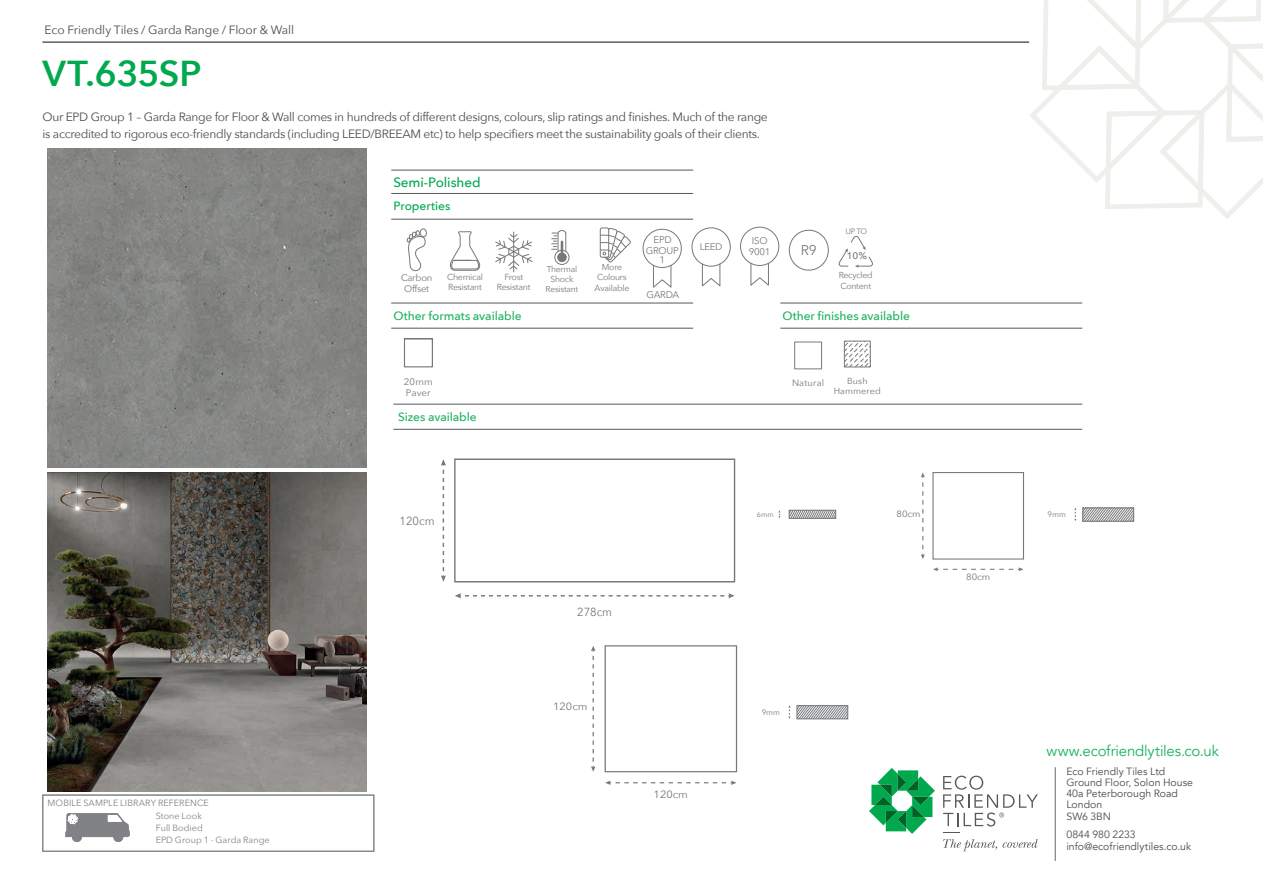
<style>
.page{position:relative;width:1263px;height:893px;background:#fff}
.page>*{position:absolute;margin:0;border:0;box-sizing:border-box;transform-origin:0 0}
.t1{font:600 36px "Avenir Next";letter-spacing:-.005em;color:#00a94e}
.t2{font:15px "Avenir";letter-spacing:-.015em;color:#1eb261}
.t3{font:14.1px "Avenir Next";color:#76787b}
.t4{font:500 13.5px "Avenir Next";letter-spacing:-.01em;color:#00a94e}
.t5{font:12px/16.5px "Avenir Next";letter-spacing:-.025em;color:#4b4c4d}
.t6{font:500 12px "Avenir Next";letter-spacing:-.005em;color:#1eb261}
.t7{font:12px "Avenir Next";letter-spacing:-.005em;color:#4b4c4d}
.t8{font:500 12px "Avenir Next";letter-spacing:-.005em;color:#00a94e}
.t9{font:11.7px "Avenir Next";color:#76787b;scale:.96 1}
.t10{font:10.5px/11.2px "Avenir";color:#4b4c4d}
.t11{font:10.5px "Avenir Next";color:#76787b;scale:1.04 1}
.t12{font:9.6px/11.6px "Avenir Next";letter-spacing:-.025em;color:#76787b;text-align:center}
.t13{font:500 9.6px "Avenir Next";color:#76787b}
.t14{font:9.45px "Avenir Next";letter-spacing:.01em;color:#76787b}
.t15{font:9.15px "Avenir Next";letter-spacing:.005em;color:#76787b;scale:1.05 1}
.t16{font:9.15px "Avenir Next";letter-spacing:.005em;color:#76787b}
.t17{font:9px/12px "Avenir Next";letter-spacing:.005em;color:#808285}
.t18{font:8.7px/10.4px "Avenir Next";letter-spacing:-.025em;color:#76787b}
.t19{font:8.7px/10.1px "Avenir Next";letter-spacing:.015em;color:#76787b;text-align:center}
.t20{font:8.55px/10.2px "Avenir Next";letter-spacing:-.025em;color:#76787b;text-align:center}
.t21{font:7.8px "Avenir Next";color:#76787b}
.t22{font:7.2px "Avenir Next";color:#76787b}
</style>
<div class="page">
<svg style="left:869px;top:768px;width:66px;height:66px"></svg>
<svg style="left:943px;top:839px;width:95px;height:12px"></svg>
<svg style="left:943px;top:832px;width:16px;height:1px"></svg>
<svg style="left:943px;top:776px;width:95px;height:50px"></svg>
<hr style="left:1055px;top:767px;width:1px;height:94px;background:#4b4c4d">
<svg style="left:1029px;top:0;width:234px;height:219px"></svg>
<hr style="left:391px;top:219px;width:302px;height:1px;background:#57585a">
<hr style="left:391px;top:193px;width:302px;height:1px;background:#57585a">
<hr style="left:391px;top:328px;width:302px;height:1px;background:#57585a">
<hr style="left:391px;top:303px;width:302px;height:1px;background:#57585a">
<hr style="left:780px;top:328px;width:302px;height:1px;background:#57585a">
<hr style="left:780px;top:303px;width:302px;height:1px;background:#57585a">
<hr style="left:393px;top:429px;width:689px;height:1px;background:#57585a">
<hr style="left:393px;top:404px;width:689px;height:1px;background:#57585a">
<hr style="left:391px;top:170px;width:302px;height:1px;background:#57585a">
<div style="left:42px;top:795px;width:332px;height:57px;border:1px solid #808285"></div>
<div style="left:72px;top:832px;width:10px;height:10px;background:#808285;border-radius:50%"></div>
<div style="left:113px;top:832px;width:10px;height:10px;background:#808285;border-radius:50%"></div>
<svg style="left:65px;top:813px;width:65px;height:24px"></svg>
<div style="left:794px;top:342px;width:28px;height:27px;border:1px solid #76787b"></div>
<div style="left:404px;top:338px;width:29px;height:29px;border:1px solid #76787b"></div>
<div style="left:405px;top:340px;width:27px;height:26px;background:#fff"></div>
<svg style="left:844px;top:343px;width:26px;height:25px"></svg>
<div style="left:844px;top:341px;width:27px;height:26px;border:1px solid #76787b"></div>
<div style="left:789px;top:230px;width:40px;height:41px;border:1px solid #76787b;border-radius:50%"></div>
<svg style="left:838px;top:236px;width:35px;height:32px"></svg>
<div style="left:454px;top:458px;width:281px;height:124px;border:1px solid #76787b"></div>
<svg style="left:441px;top:459px;width:5px;height:123px"></svg>
<svg style="left:455px;top:593px;width:279px;height:5px"></svg>
<div style="left:605px;top:645px;width:132px;height:127px;border:1px solid #76787b"></div>
<svg style="left:591px;top:646px;width:4px;height:126px"></svg>
<svg style="left:605px;top:780px;width:131px;height:5px"></svg>
<div style="left:932px;top:472px;width:92px;height:88px;border:1px solid #76787b"></div>
<svg style="left:921px;top:473px;width:4px;height:86px"></svg>
<svg style="left:933px;top:567px;width:90px;height:4px"></svg>
<svg style="left:791px;top:512px;width:43px;height:5px"></svg>
<div style="left:789px;top:510px;width:47px;height:9px;border:1px solid #76787b"></div>
<svg style="left:1074px;top:508px;width:2px;height:13px"></svg>
<svg style="left:1084px;top:510px;width:48px;height:9px"></svg>
<div style="left:1082px;top:508px;width:52px;height:13px;border:1px solid #76787b"></div>
<svg style="left:788px;top:705px;width:2px;height:14px"></svg>
<svg style="left:799px;top:707px;width:47px;height:10px"></svg>
<div style="left:797px;top:705px;width:51px;height:14px;border:1px solid #76787b"></div>
<svg style="left:450px;top:231px;width:31px;height:40px"></svg>
<hr style="left:513px;top:232px;width:1px;height:40px;background:#76787b">
<svg style="left:495px;top:234px;width:38px;height:36px"></svg>
<div style="left:554px;top:250px;width:15px;height:15px;border:1px solid #76787b;border-radius:50%"></div>
<div style="left:558px;top:253px;width:8px;height:9px;background:#76787b;border-radius:50%"></div>
<div style="left:557px;top:253px;width:9px;height:9px;border:1px solid #76787b;border-radius:50%"></div>
<svg style="left:552px;top:230px;width:14px;height:24px"></svg>
<div style="left:740px;top:227px;width:39px;height:39px;border:1px solid #76787b;border-radius:50%"></div>
<svg style="left:750px;top:262px;width:19px;height:24px"></svg>
<svg style="left:600px;top:228px;width:31px;height:35px"></svg>
<div style="left:691px;top:227px;width:40px;height:40px;border:1px solid #76787b;border-radius:50%"></div>
<svg style="left:701px;top:263px;width:20px;height:24px"></svg>
<svg style="left:406px;top:228px;width:21px;height:44px"></svg>
<div style="left:643px;top:229px;width:39px;height:39px;border:1px solid #76787b;border-radius:50%"></div>
<svg style="left:652px;top:264px;width:20px;height:24px"></svg>
<img style="left:48px;top:149px;width:318px;height:319px">
<img style="left:48px;top:472px;width:318px;height:319px">
<hr style="left:43px;top:42px;width:986px;height:1px;background:#57585a">
<p class="t7" style="left:45px;top:20px;width:251px">Eco Friendly Tiles / Garda Range / Floor &amp; Wall</p>
<h1 class="t1" style="left:43px;top:43px;width:160px">VT.635SP</h1>
<p class="t5" style="left:43px;top:108px;width:727px">Our EPD Group 1 – Garda Range for Floor &amp; Wall comes in hundreds of different designs, colours, slip ratings and finishes. Much of the range is accredited to rigorous eco-friendly standards (including LEED/BREEAM etc) to help specifiers meet the sustainability goals of their clients.</p>
<p class="t4" style="left:393px;top:171px;width:89px">Semi-Polished</p>
<p class="t8" style="left:393px;top:196px;width:58px">Properties</p>
<p class="t12" style="left:401px;top:272px;width:33px">Carbon<br>Offset</p>
<p class="t18" style="left:447px;top:271px;width:38px">Chemical<br>Resistant</p>
<p class="t18" style="left:497px;top:271px;width:35px;text-align:center">Frost<br>Resistant</p>
<p class="t20" style="left:546px;top:264px;width:34px">Thermal<br>Shock<br>Resistant</p>
<p class="t18" style="left:595px;top:261px;width:36px;text-align:center">More<br>Colours<br>Available</p>
<p class="t12" style="left:646px;top:234px;width:34px;line-height:10.5px">EPD<br>GROUP</p>
<p class="t12" style="left:659px;top:254px;width:7px">1</p>
<p class="t12" style="left:646px;top:289px;width:34px">GARDA</p>
<p class="t12" style="left:700px;top:241px;width:24px">LEED</p>
<p class="t12" style="left:749px;top:234px;width:23px">ISO<br>9001</p>
<p class="t3" style="left:801px;top:238px;width:17px">R9</p>
<p class="t21" style="left:845px;top:224px;width:23px">UP TO</p>
<p class="t13" style="left:847px;top:248px;width:21px">10%</p>
<p class="t18" style="left:839px;top:270px;width:36px">Recycled<br>Content</p>
<p class="t6" style="left:393px;top:306px;width:130px">Other formats available</p>
<p class="t6" style="left:782px;top:306px;width:129px">Other finishes available</p>
<p class="t14" style="left:404px;top:374px;width:30px">20mm</p>
<p class="t16" style="left:792px;top:375px;width:34px">Natural</p>
<p class="t14" style="left:406px;top:385px;width:26px">Paver</p>
<p class="t19" style="left:834px;top:376px;width:49px">Bush<br>Hammered</p>
<p class="t17" style="left:48px;top:797px;width:163px">MOBILE SAMPLE LIBRARY REFERENCE</p>
<p class="t17" style="left:156px;top:809px;width:115px">Stone Look<br>Full Bodied<br>EPD Group 1 - Garda Range</p>
<p class="t6" style="left:398px;top:407px;width:80px">Sizes available</p>
<p class="t9" style="left:400px;top:511px;width:38px">120cm</p>
<p class="t9" style="left:577px;top:602px;width:38px">278cm</p>
<p class="t11" style="left:553px;top:697px;width:35px">120cm</p>
<p class="t11" style="left:654px;top:785px;width:35px">120cm</p>
<p class="t15" style="left:896px;top:506px;width:25px">80cm</p>
<p class="t22" style="left:757px;top:508px;width:18px">6mm</p>
<p class="t21" style="left:1048px;top:508px;width:20px">9mm</p>
<p class="t21" style="left:762px;top:705px;width:20px">9mm</p>
<p class="t15" style="left:966px;top:569px;width:25px">80cm</p>
<p class="t2" style="left:1046px;top:741px;width:174px">www.ecofriendlytiles.co.uk</p>
<p class="t10" style="left:1066px;top:766px;width:128px">Eco Friendly Tiles Ltd<br>Ground Floor, Solon House<br>40a Peterborough Road<br>London<br>SW6 3BN</p>
<p class="t10" style="left:1066px;top:829px;width:126px">0844 980 2233 info@ecofriendlytiles.co.uk</p>
</div>
